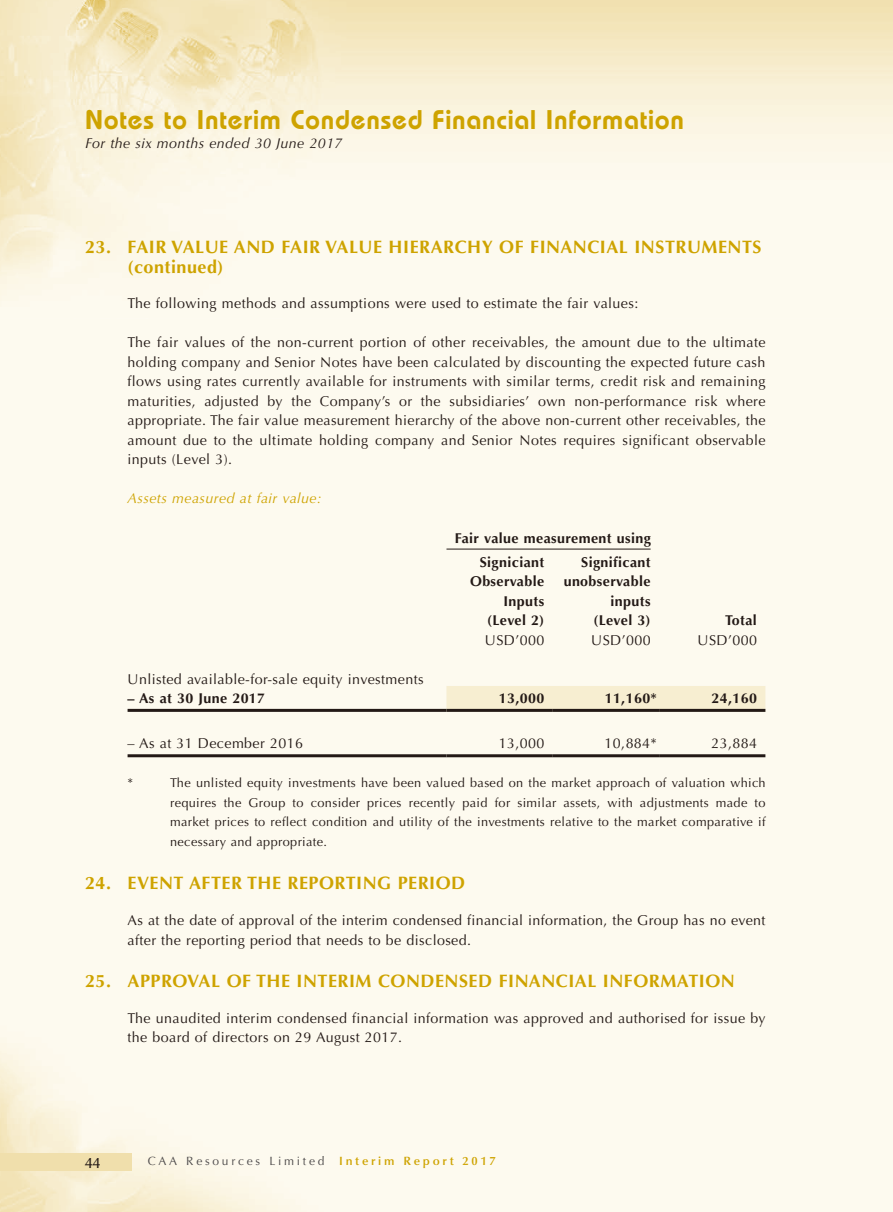
<style>
.page{position:relative;width:893px;height:1212px;background:#fdfaef}
.page>*{position:absolute;margin:0;border:0;box-sizing:border-box;transform-origin:0 0}
.t1{font:600 27px "Bauhaus Std";letter-spacing:.03em;color:#cea300}
.t2{font:700 18px/19.5px "Optima LT Std";letter-spacing:.03em;color:#cea300}
.t3{font:500 15px "Optima LT Std";color:#231916}
.t4{font:14.25px/19.5px "Optima LT Std";letter-spacing:.03em;color:#231916}
.t5{font:700 14.25px/19.5px "Optima LT Std";letter-spacing:.03em;color:#231916;text-align:right}
.t6{font:italic 14.25px "Optima LT Std";letter-spacing:.03em;color:#231916}
.t7{font:italic 14.25px "Optima LT Std";letter-spacing:.03em;color:#cea300}
.t8{font:12.75px/19.5px "Optima LT Std";letter-spacing:.03em;color:#231916;text-align:justify}
.t9{font:12px "Optima LT Std";letter-spacing:.23em;color:#4d4a4a}
.s1{font-weight:600;color:#cea300}
</style>
<div class="page">
<img style="left:0;top:0;width:893px;height:284px">
<div style="left:0;top:1153px;width:131px;height:18px;background:#f0dfac"></div>
<div style="left:446px;top:686px;width:319px;height:23px;background:#f7eed1"></div>
<hr style="left:446px;top:549px;width:205px;height:1px;background:#231916">
<hr style="left:128px;top:709px;width:318px;height:3px;background:#231916">
<hr style="left:446px;top:709px;width:107px;height:3px;background:#231916">
<hr style="left:553px;top:709px;width:106px;height:3px;background:#231916">
<hr style="left:659px;top:709px;width:106px;height:3px;background:#231916">
<hr style="left:128px;top:754px;width:318px;height:3px;background:#231916">
<hr style="left:446px;top:754px;width:107px;height:3px;background:#231916">
<hr style="left:553px;top:754px;width:106px;height:3px;background:#231916">
<hr style="left:659px;top:754px;width:106px;height:3px;background:#231916">
<h1 class="t1" style="left:85px;top:103px;width:600px">Notes to Interim Condensed Financial Information</h1>
<p class="t6" style="left:85px;top:135px;width:259px">For the six months ended 30 June 2017</p>
<p class="t2" style="left:128px;top:237px;width:635px;text-indent:-43px">23. FAIR VALUE AND FAIR VALUE HIERARCHY OF FINANCIAL INSTRUMENTS (continued)</p>
<p class="t4" style="left:128px;top:294px;width:512px">The following methods and assumptions were used to estimate the fair values:</p>
<p class="t4" style="left:128px;top:333px;width:640px;text-align:justify">The fair values of the non-current portion of other receivables, the amount due to the ultimate holding company and Senior Notes have been calculated by discounting the expected future cash flows using rates currently available for instruments with similar terms, credit risk and remaining maturities, adjusted by the Company’s or the subsidiaries’ own non-performance risk where appropriate. The fair value measurement hierarchy of the above non-current other receivables, the amount due to the ultimate holding company and Senior Notes requires significant observable inputs (Level 3).</p>
<p class="t7" style="left:128px;top:490px;width:196px">Assets measured at fair value:</p>
<p class="t5" style="left:480px;top:526px;width:173px;line-height:24px;text-align:left;text-indent:-25px">Fair value measurement using<br>Signiciant</p>
<p class="t5" style="left:470px;top:572px;width:76px">Observable<br>Inputs</p>
<p class="t5" style="left:564px;top:552px;width:88px">Significant unobservable inputs</p>
<p class="t5" style="left:487px;top:611px;width:58px">(Level 2)</p>
<p class="t5" style="left:594px;top:611px;width:58px">(Level 3)</p>
<p class="t5" style="left:725px;top:611px;width:33px">Total</p>
<p class="t4" style="left:485px;top:630px;width:61px">USD’000</p>
<p class="t4" style="left:591px;top:630px;width:61px">USD’000</p>
<p class="t4" style="left:697px;top:630px;width:61px">USD’000</p>
<p class="t4" style="left:128px;top:669px;width:298px">Unlisted available-for-sale equity investments</p>
<p class="t5" style="left:128px;top:689px;width:139px">– As at 30 June 2017</p>
<p class="t5" style="left:499px;top:689px;width:47px">13,000</p>
<p class="t5" style="left:605px;top:689px;width:54px">11,160*</p>
<p class="t5" style="left:711px;top:689px;width:47px">24,160</p>
<p class="t4" style="left:128px;top:734px;width:177px">– As at 31 December 2016</p>
<p class="t4" style="left:499px;top:734px;width:47px">13,000</p>
<p class="t4" style="left:605px;top:734px;width:54px">10,884*</p>
<p class="t4" style="left:711px;top:734px;width:47px">23,884</p>
<p class="t8" style="left:128px;top:773px;width:7px">*</p>
<p class="t8" style="left:170px;top:773px;width:597px">The unlisted equity investments have been valued based on the market approach of valuation which requires the Group to consider prices recently paid for similar assets, with adjustments made to market prices to reflect condition and utility of the investments relative to the market comparative if necessary and appropriate.</p>
<p class="t2" style="left:85px;top:873px;width:382px">24. EVENT AFTER THE REPORTING PERIOD</p>
<p class="t4" style="left:128px;top:911px;width:639px">As at the date of approval of the interim condensed financial information, the Group has no event after the reporting period that needs to be disclosed.</p>
<p class="t2" style="left:85px;top:971px;width:651px">25. APPROVAL OF THE INTERIM CONDENSED FINANCIAL INFORMATION</p>
<p class="t4" style="left:128px;top:1008px;width:640px">The unaudited interim condensed financial information was approved and authorised for issue by the board of directors on 29 August 2017.</p>
<p class="t3" style="left:85px;top:1154px;width:17px">44</p>
<p class="t9" style="left:148px;top:1154px;width:349px">CAA Resources Limited <span class="s1">Interim Report 2017</span></p>
</div>
